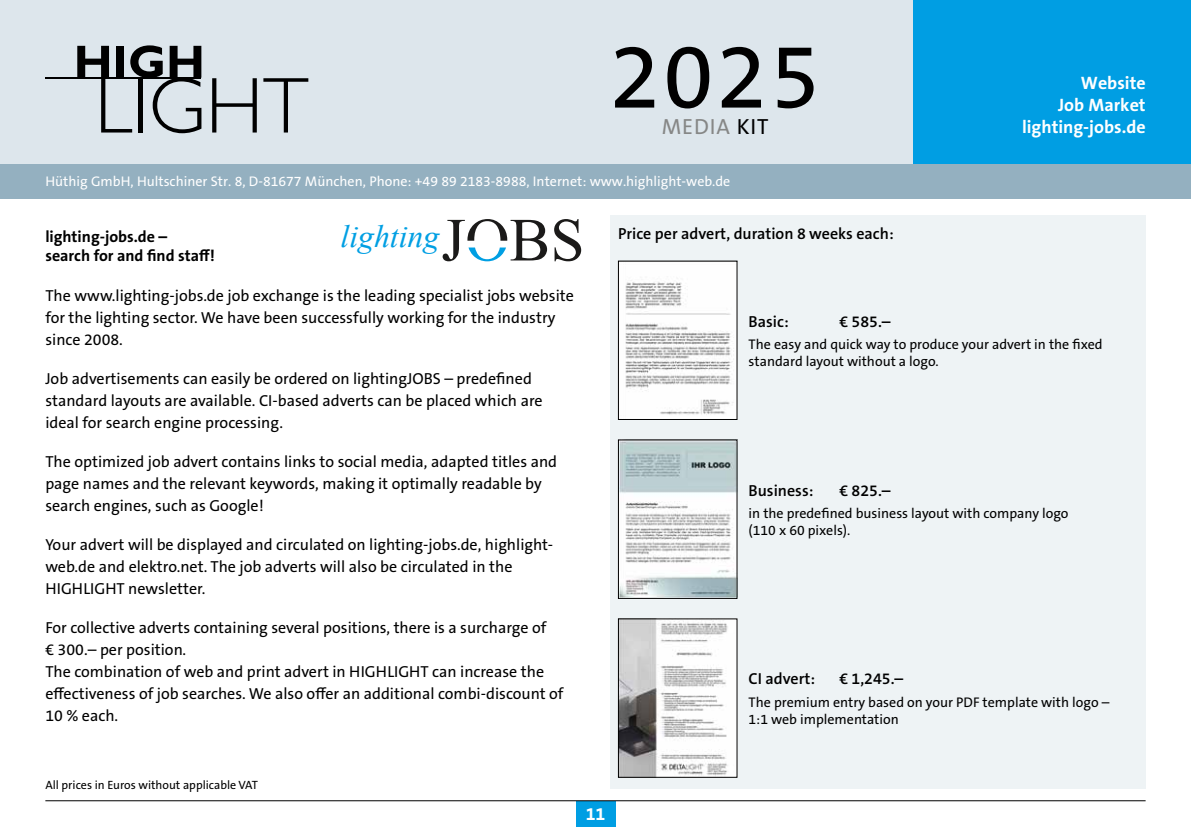
<style>
.page{position:relative;width:1191px;height:840px;background:#fff}
.page>*{position:absolute;margin:0;border:0;box-sizing:border-box;transform-origin:0 0}
.t1{font:92px "The Sans Os F";color:#000}
.t2{font:italic 31.8px "Times New Roman";color:#009fe3}
.t3{font:22px "The Sans Os F";letter-spacing:.04em;color:#868786}
.t4{font:700 18px/22px "The Sans Os F";color:#fff;text-align:right}
.t5{font:16px/22px "The Sans Os F";color:#000}
.t6{font:600 16px "The Sans Os F";color:#000}
.t7{font:700 16px/19.2px "The Sans Os F";color:#000}
.t8{font:14px/16.8px "The Sans Os F";color:#000}
.t9{font:14px "The Sans Os F";color:#fff}
.t10{font:12px "The Sans Os F";color:#000}
.s1{color:#000}
</style>
<div class="page">
<div style="left:0;top:0;width:1191px;height:164px;background:#dde6ec"></div>
<div style="left:913px;top:0;width:278px;height:198px;background:#009ee3"></div>
<div style="left:575px;top:800px;width:40px;height:25px;background:#009ee3"></div>
<hr style="left:45px;top:799px;width:1100px;height:1px;background:#000">
<div style="left:0;top:164px;width:1191px;height:34px;background:#94b0c0"></div>
<svg style="left:212px;top:78px;width:45px;height:54px"></svg>
<svg style="left:263px;top:78px;width:45px;height:54px"></svg>
<svg style="left:77px;top:45px;width:124px;height:88px"></svg>
<hr style="left:45px;top:77px;width:156px;height:2px;background:#000">
<div style="left:609px;top:215px;width:536px;height:573px;background:#eef3f5"></div>
<img style="left:620px;top:263px;width:115px;height:154px">
<img style="left:620px;top:441px;width:115px;height:155px">
<img style="left:620px;top:620px;width:115px;height:155px">
<div style="left:618px;top:618px;width:119px;height:159px;border:1px solid #000"></div>
<svg style="left:442px;top:219px;width:139px;height:42px"></svg>
<h1 class="t1" style="left:609px;top:17px;width:212px">2025</h1>
<h3 class="t3" style="left:662px;top:112px;width:108px">MEDIA <span class="s1">KIT</span></h3>
<p class="t9" style="left:45px;top:172px;width:686px">Hüthig GmbH, Hultschiner Str. 8, D-81677 München, Phone: +49 89 2183-8988, Internet: www.highlight-web.de</p>
<p class="t4" style="left:1022px;top:72px;width:125px">Website<br>Job Market lighting-jobs.de</p>
<h2 class="t2" style="left:340px;top:214px;width:100px">lighting</h2>
<p class="t7" style="left:45px;top:227px;width:171px">lighting-jobs.de – search for and find staff!</p>
<p class="t5" style="left:45px;top:285px;width:530px">The www.lighting-jobs.de job exchange is the leading specialist jobs website for the lighting sector. We have been successfully working for the industry since 2008.</p>
<p class="t5" style="left:45px;top:368px;width:499px">Job advertisements can easily be ordered on lightingJOBS – predefined standard layouts are available. CI-based adverts can be placed which are ideal for search engine processing.</p>
<p class="t5" style="left:45px;top:450px;width:513px">The optimized job advert contains links to social media, adapted titles and page names and the relevant keywords, making it optimally readable by search engines, such as Google!</p>
<p class="t5" style="left:45px;top:533px;width:509px">Your advert will be displayed and circulated on lighting-jobs.de, highlight&shy;web.de and elektro.net. The job adverts will also be circulated in the<br>HIGHLIGHT newsletter.</p>
<p class="t5" style="left:45px;top:616px;width:520px">For collective adverts containing several positions, there is a surcharge of<br>€ 300.– per position.<br>The combination of web and print advert in HIGHLIGHT can increase the effectiveness of job searches. We also offer an additional combi-discount of 10 % each.</p>
<p class="t6" style="left:618px;top:223px;width:277px">Price per advert, duration 8 weeks each:</p>
<p class="t6" style="left:748px;top:311px;width:42px">Basic:</p>
<p class="t6" style="left:839px;top:311px;width:53px">€ 585.–</p>
<p class="t8" style="left:748px;top:336px;width:355px">The easy and quick way to produce your advert in the fixed standard layout without a logo.</p>
<p class="t6" style="left:748px;top:480px;width:66px">Business:</p>
<p class="t6" style="left:839px;top:480px;width:53px">€ 825.–</p>
<p class="t8" style="left:748px;top:505px;width:321px">in the predefined business layout with company logo (110 x 60 pixels).</p>
<p class="t6" style="left:748px;top:668px;width:68px">CI advert:</p>
<p class="t6" style="left:839px;top:668px;width:65px">€ 1,245.–</p>
<p class="t8" style="left:748px;top:693px;width:362px">The premium entry based on your PDF template with logo –<br>1:1 web implementation</p>
<p class="t10" style="left:45px;top:776px;width:214px">All prices in Euros without applicable VAT</p>
<p class="t4" style="left:586px;top:802px;width:21px">11</p>
</div>
